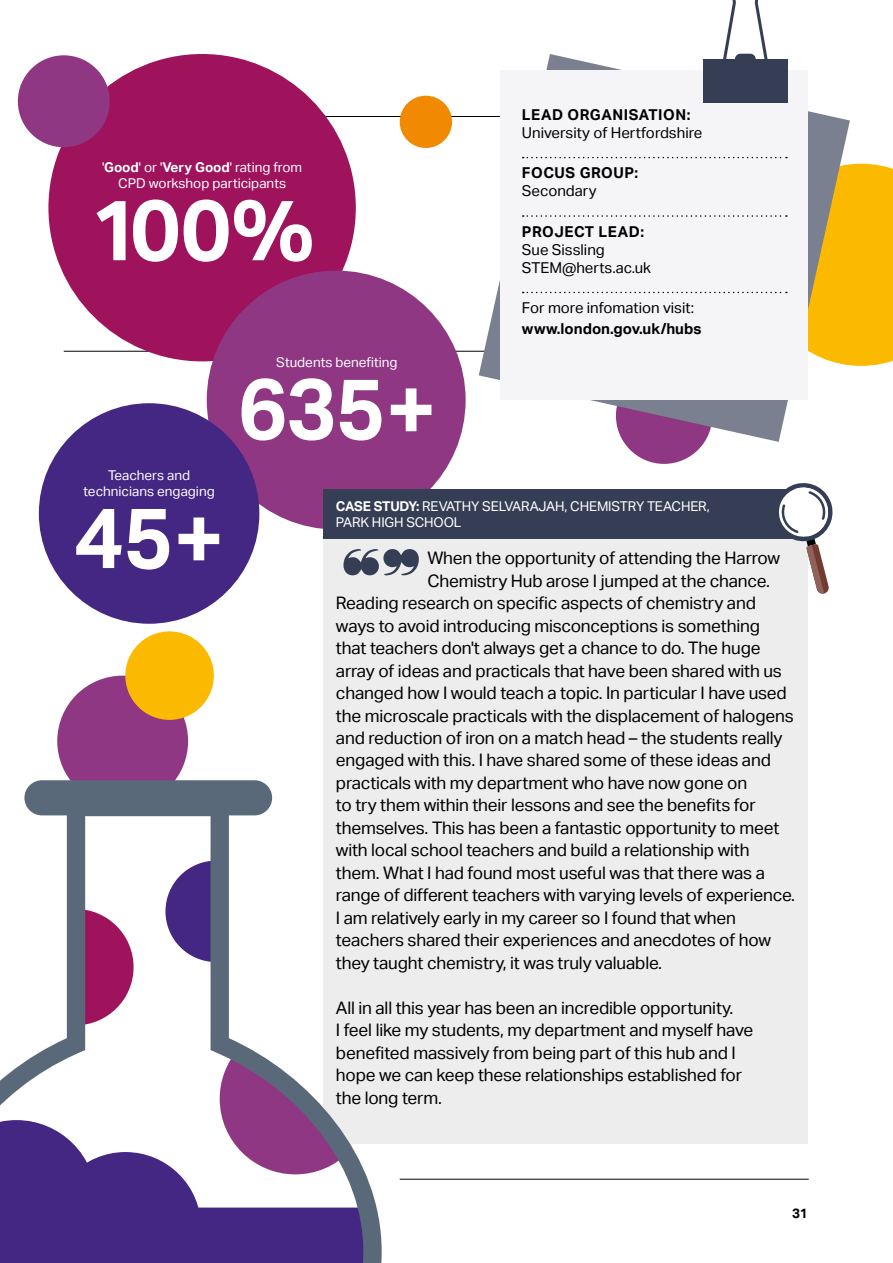
<style>
.page{position:relative;width:893px;height:1263px;background:#fff}
.page>*{position:absolute;margin:0;border:0;box-sizing:border-box;transform-origin:0 0}
.t1{font:700 85.5px "Aktiv Grotesk";letter-spacing:-.02em;color:#fff}
.t2{font:17.25px/22.5px "Aktiv Grotesk";letter-spacing:-.01em;color:#000}
.t3{font:15px/18px "Aktiv Grotesk";color:#000}
.t4{font:700 15px "Aktiv Grotesk";letter-spacing:.035em;color:#000}
.t5{font:700 15px "Aktiv Grotesk";color:#000}
.t6{font:13.5px/16.2px "Aktiv Grotesk";color:#fff;text-align:center}
.t7{font:700 13.5px "Aktiv Grotesk";color:#000}
.s1{font-weight:700}
</style>
<div class="page">
<div style="left:616px;top:368px;width:96px;height:96px;background:#903783;border-radius:50%"></div>
<hr style="left:400px;top:1179px;width:409px;height:1px;background:#000">
<hr style="left:64px;top:116px;width:744px;height:1px;background:#000">
<hr style="left:64px;top:351px;width:744px;height:1px;background:#000">
<div style="left:323px;top:539px;width:485px;height:604px;background:#ededed"></div>
<svg style="left:343px;top:549px;width:76px;height:26px"></svg>
<div style="left:57px;top:676px;width:131px;height:130px;background:#903783;border-radius:50%"></div>
<div style="left:125px;top:631px;width:89px;height:89px;background:#fbba00;border-radius:50%"></div>
<div style="left:24px;top:780px;width:248px;height:35px;background:#59697a;border-radius:18px"></div>
<svg style="left:0;top:798px;width:382px;height:465px"></svg>
<svg style="left:479px;top:54px;width:371px;height:388px"></svg>
<div style="left:501px;top:71px;width:307px;height:329px;background:#f5f5f7"></div>
<svg style="left:523px;top:157px;width:264px;height:1px"></svg>
<svg style="left:523px;top:164px;width:370px;height:202px"></svg>
<svg style="left:720px;top:0;width:51px;height:59px"></svg>
<div style="left:703px;top:59px;width:85px;height:44px;background:#363e55"></div>
<div style="left:48px;top:54px;width:308px;height:307px;background:#9e135c;border-radius:50%"></div>
<div style="left:207px;top:271px;width:259px;height:258px;background:#903783;border-radius:50%"></div>
<div style="left:39px;top:403px;width:220px;height:221px;background:#442683;border-radius:50%"></div>
<div style="left:18px;top:55px;width:92px;height:92px;background:#903783;border-radius:50%"></div>
<div style="left:400px;top:96px;width:52px;height:52px;background:#f18a00;border-radius:50%"></div>
<div style="left:323px;top:489px;width:485px;height:50px;background:#363e55"></div>
<svg style="left:779px;top:483px;width:54px;height:111px"></svg>
<p class="t6" style="left:102px;top:159px;width:202px">'<span class="s1">Good</span>' or '<span class="s1">Very Good</span>' rating from<br>CPD workshop participants</p>
<h1 class="t1" style="left:90px;top:181px;width:226px">100%</h1>
<p class="t6" style="left:276px;top:354px;width:123px">Students benefiting</p>
<h1 class="t1" style="left:237px;top:359px;width:201px">635+</h1>
<p class="t4" style="left:522px;top:106px;width:170px">LEAD ORGANISATION:</p>
<p class="t3" style="left:522px;top:124px;width:182px">University of Hertfordshire</p>
<p class="t4" style="left:522px;top:164px;width:118px">FOCUS GROUP:</p>
<p class="t3" style="left:522px;top:182px;width:76px">Secondary</p>
<p class="t4" style="left:522px;top:223px;width:124px">PROJECT LEAD:</p>
<p class="t3" style="left:522px;top:240px;width:131px">Sue Sissling<br>STEM@herts.ac.uk</p>
<p class="t3" style="left:522px;top:299px;width:174px">For more infomation visit:</p>
<p class="t5" style="left:522px;top:320px;width:181px">www.london.gov.uk/hubs</p>
<p class="t6" style="left:83px;top:467px;width:133px">Teachers and technicians engaging</p>
<h1 class="t1" style="left:74px;top:488px;width:152px">45+</h1>
<p class="t6" style="left:336px;top:498px;width:375px;text-align:left"><span class="s1">CASE STUDY:</span> REVATHY SELVARAJAH, CHEMISTRY TEACHER,<br>PARK HIGH SCHOOL</p>
<p class="t2" style="left:427px;top:547px;width:354px">When the opportunity of attending the Harrow</p>
<p class="t2" style="left:427px;top:569px;width:344px">Chemistry Hub arose I jumped at the chance.</p>
<p class="t2" style="left:336px;top:592px;width:422px">Reading research on specific aspects of chemistry and</p>
<p class="t2" style="left:336px;top:614px;width:426px">ways to avoid introducing misconceptions is something</p>
<p class="t2" style="left:336px;top:637px;width:426px">that teachers don't always get a chance to do. The huge</p>
<p class="t2" style="left:336px;top:659px;width:447px">array of ideas and practicals that have been shared with us</p>
<p class="t2" style="left:336px;top:682px;width:452px">changed how I would teach a topic. In particular I have used</p>
<p class="t2" style="left:336px;top:704px;width:459px">the microscale practicals with the displacement of halogens</p>
<p class="t2" style="left:336px;top:727px;width:448px">and reduction of iron on a match head – the students really</p>
<p class="t2" style="left:336px;top:749px;width:437px">engaged with this. I have shared some of these ideas and</p>
<p class="t2" style="left:336px;top:772px;width:413px">practicals with my department who have now gone on</p>
<p class="t2" style="left:336px;top:794px;width:421px">to try them within their lessons and see the benefits for</p>
<p class="t2" style="left:336px;top:817px;width:445px">themselves. This has been a fantastic opportunity to meet</p>
<p class="t2" style="left:336px;top:839px;width:415px">with local school teachers and build a relationship with</p>
<p class="t2" style="left:336px;top:862px;width:431px">them. What I had found most useful was that there was a</p>
<p class="t2" style="left:336px;top:884px;width:461px">range of different teachers with varying levels of experience.</p>
<p class="t2" style="left:336px;top:907px;width:401px">I am relatively early in my career so I found that when</p>
<p class="t2" style="left:336px;top:929px;width:437px">teachers shared their experiences and anecdotes of how</p>
<p class="t2" style="left:336px;top:952px;width:328px">they taught chemistry, it was truly valuable.</p>
<p class="t2" style="left:336px;top:997px;width:419px">All in all this year has been an incredible opportunity.<br>I feel like my students, my department and myself have benefited massively from being part of this hub and I hope we can keep these relationships established for the long term.</p>
<p class="t7" style="left:792px;top:1205px;width:17px">31</p>
</div>
